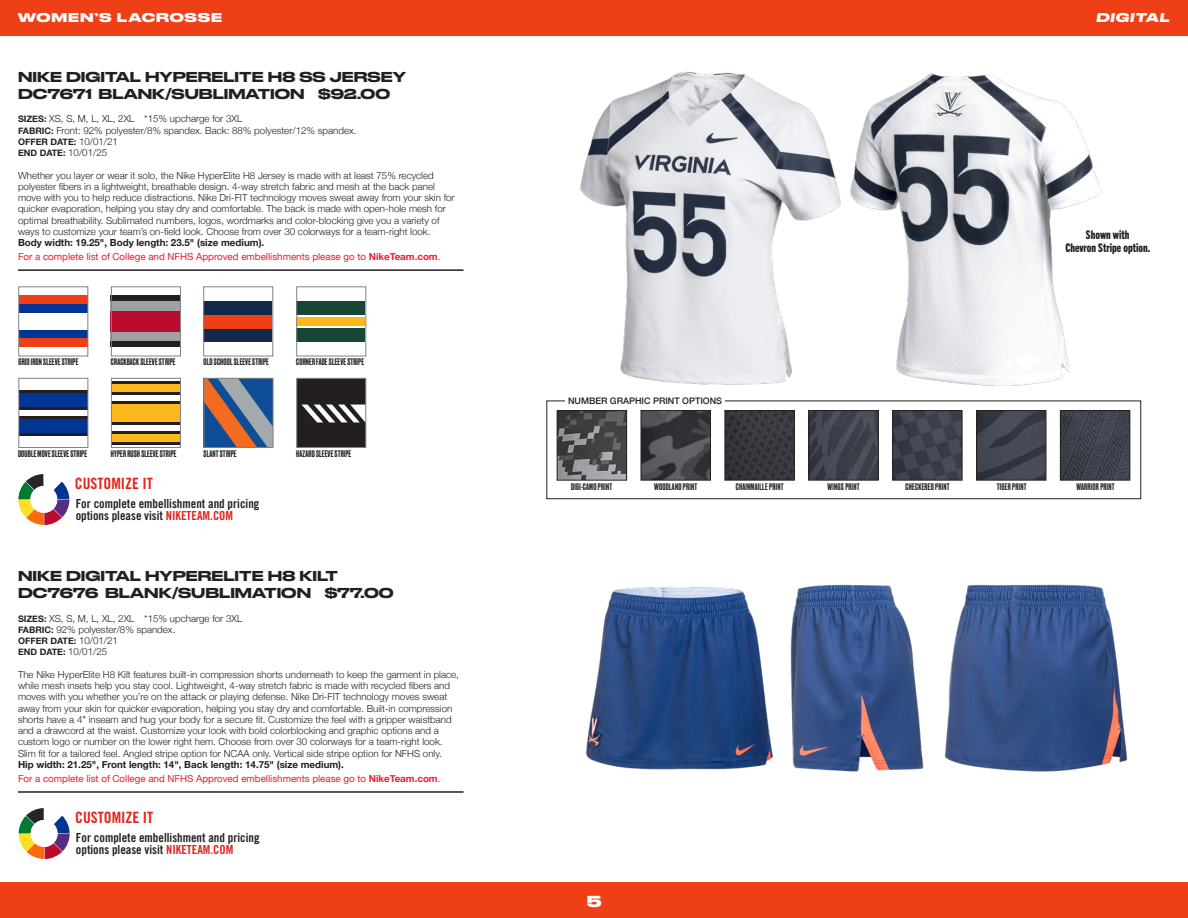
<style>
.page{position:relative;width:1188px;height:918px;background:#fff}
.page>*{position:absolute;margin:0;border:0;box-sizing:border-box;transform-origin:0 0}
.t1{font:15.6px "Trade Gothic Bold Cond Twenty";color:#e1251d}
.t2{font:700 15px "Druk Wide";color:#fff}
.Not_NEW_Paragraph{font:500 13.5px "Druk Wide";color:#231f20}
.t3{font:12.45px/12.3px "Trade Gothic Bold Cond Twenty";color:#231f20}
.Not_NEW_Paragraph-2{font:12px "Trade Gothic Next LT Pro Hv Cm";color:#231f20}
.t4{font:700 12px "Druk Wide";letter-spacing:.07em;color:#fff}
.t5{font:italic 700 12px "Druk Wide";letter-spacing:.07em;color:#fff}
.BODY_COPY{font:300 9.75px/11.2px "Helvetica Neue";color:#231f20}
.BODY_COPY-2{font:9.75px "Helvetica Neue";color:#ee1b2c}
.t6{font:500 9px "Druk";letter-spacing:.02em;color:#231f20}
.SIZE_FABRIC_DATE_Nested{font:700 9px "Helvetica Neue";color:#231f20}
.t7{font:500 9px "Helvetica Neue";color:#231f20}
.s1{font-weight:700;font-size:9px}
.s2{font-weight:300;font-size:9.75px}
.s3{font-weight:700}
.s4{color:#e1251d}
</style>
<div class="page">
<div style="left:0;top:0;width:1188px;height:36px;background:#ee3f16"></div>
<div style="left:0;top:882px;width:1188px;height:36px;background:#ee3f16"></div>
<svg style="left:111px;top:286px;width:70px;height:71px"></svg>
<svg style="left:18px;top:286px;width:71px;height:71px"></svg>
<svg style="left:203px;top:286px;width:71px;height:71px"></svg>
<svg style="left:111px;top:377px;width:70px;height:71px"></svg>
<svg style="left:18px;top:377px;width:71px;height:71px"></svg>
<svg style="left:296px;top:286px;width:71px;height:71px"></svg>
<svg style="left:203px;top:377px;width:71px;height:71px;background:#727081"></svg>
<svg style="left:296px;top:377px;width:71px;height:71px;background:#464344"></svg>
<hr style="left:18px;top:269px;width:446px;height:2px;background:#231f20">
<hr style="left:18px;top:791px;width:446px;height:2px;background:#231f20">
<svg style="left:18px;top:808px;width:52px;height:51px"></svg>
<div style="left:31px;top:820px;width:27px;height:27px;background:#fff;border-radius:50%"></div>
<img style="left:580px;top:71px;width:261px;height:314px">
<img style="left:850px;top:73px;width:252px;height:313px">
<div style="left:546px;top:400px;width:595px;height:99px;border:1px solid #231f20"></div>
<div style="left:565px;top:395px;width:160px;height:12px;background:#fff"></div>
<svg style="left:724px;top:410px;width:71px;height:71px;background:#36373c"></svg>
<svg style="left:892px;top:410px;width:71px;height:71px;background:#3e414c"></svg>
<svg style="left:641px;top:410px;width:70px;height:71px;background:#424348"></svg>
<svg style="left:808px;top:410px;width:71px;height:71px;background:#3e424c"></svg>
<svg style="left:557px;top:410px;width:70px;height:71px;background:#5a5b5d"></svg>
<svg style="left:976px;top:410px;width:70px;height:71px;background:#3e424c"></svg>
<svg style="left:1060px;top:410px;width:70px;height:71px;background:#3d404a"></svg>
<svg style="left:18px;top:474px;width:52px;height:51px"></svg>
<div style="left:30px;top:486px;width:27px;height:27px;background:#fff;border-radius:50%"></div>
<img style="left:585px;top:586px;width:189px;height:184px">
<img style="left:790px;top:584px;width:134px;height:188px">
<img style="left:944px;top:584px;width:184px;height:188px">
<p class="t4" style="left:18px;top:8px;width:206px">WOMEN’S LACROSSE</p>
<p class="t5" style="left:1096px;top:8px;width:75px">DIGITAL</p>
<p class="Not_NEW_Paragraph" style="left:18px;top:66px;width:389px">NIKE DIGITAL HYPERELITE H8 SS JERSEY</p>
<p class="Not_NEW_Paragraph" style="left:18px;top:82px;width:374px">DC7671 BLANK/SUBLIMATION $92.00</p>
<p class="BODY_COPY" style="left:18px;top:113px;width:226px"><span class="s1">SIZES:</span> XS, S, M, L, XL, 2XL *15% upcharge for 3XL</p>
<p class="BODY_COPY" style="left:18px;top:124px;width:340px"><span class="s1">FABRIC:</span> Front: 92% polyester/8% spandex. Back: 88% polyester/12% spandex.</p>
<p class="SIZE_FABRIC_DATE_Nested" style="left:18px;top:135px;width:102px">OFFER DATE: <span class="s2">10/01/21</span></p>
<p class="SIZE_FABRIC_DATE_Nested" style="left:18px;top:146px;width:91px">END DATE: <span class="s2">10/01/25</span></p>
<p class="BODY_COPY" style="left:18px;top:169px;width:438px">Whether you layer or wear it solo, the Nike HyperElite H8 Jersey is made with at least 75% recycled polyester fibers in a lightweight, breathable design. 4-way stretch fabric and mesh at the back panel move with you to help reduce distractions. Nike Dri-FIT technology moves sweat away from your skin for quicker evaporation, helping you stay dry and comfortable. The back is made with open-hole mesh for optimal breathability. Sublimated numbers, logos, wordmarks and color-blocking give you a variety of ways to customize your team’s on-field look. Choose from over 30 colorways for a team-right look.<br><span class="s3">Body width: 19.25", Body length: 23.5" (size medium).</span></p>
<p class="BODY_COPY-2" style="left:18px;top:250px;width:424px">For a complete list of College and NFHS Approved embellishments please go to <span class="s3">NikeTeam.com</span>.</p>
<p class="t6" style="left:18px;top:356px;width:61px">GRID IRON SLEEVE STRIPE</p>
<p class="t6" style="left:111px;top:356px;width:66px">CRACKBACK SLEEVE STRIPE</p>
<p class="t6" style="left:204px;top:356px;width:67px">OLD SCHOOL SLEEVE STRIPE</p>
<p class="t6" style="left:296px;top:356px;width:69px">CORNER FADE SLEEVE STRIPE</p>
<p class="t6" style="left:18px;top:447px;width:71px">DOUBLE MOVE SLEEVE STRIPE</p>
<p class="t6" style="left:111px;top:447px;width:67px">HYPER RUSH SLEEVE STRIPE</p>
<p class="t6" style="left:204px;top:447px;width:35px">SLANT STRIPE</p>
<p class="t6" style="left:296px;top:447px;width:56px">HAZARD SLEEVE STRIPE</p>
<p class="t7" style="left:568px;top:394px;width:156px">NUMBER GRAPHIC PRINT OPTIONS</p>
<p class="Not_NEW_Paragraph-2" style="left:1086px;top:226px;width:45px">Shown with</p>
<p class="Not_NEW_Paragraph-2" style="left:1065px;top:240px;width:87px">Chevron Stripe option.</p>
<p class="t1" style="left:75px;top:473px;width:80px">CUSTOMIZE IT</p>
<p class="t6" style="left:571px;top:481px;width:43px">DIGI-CAMO PRINT</p>
<p class="t6" style="left:654px;top:481px;width:45px">WOODLAND PRINT</p>
<p class="t6" style="left:736px;top:481px;width:49px">CHAINMAILLE PRINT</p>
<p class="t6" style="left:828px;top:481px;width:34px">WINGS PRINT</p>
<p class="t6" style="left:906px;top:481px;width:46px">CHECKERED PRINT</p>
<p class="t6" style="left:997px;top:481px;width:31px">TIGER PRINT</p>
<p class="t6" style="left:1076px;top:481px;width:40px">WARRIOR PRINT</p>
<p class="t3" style="left:76px;top:497px;width:185px">For complete embellishment and pricing options please visit <span class="s4">NIKETEAM.COM</span></p>
<p class="Not_NEW_Paragraph" style="left:18px;top:565px;width:322px">NIKE DIGITAL HYPERELITE H8 KILT</p>
<p class="Not_NEW_Paragraph" style="left:18px;top:582px;width:377px">DC7676 BLANK/SUBLIMATION $77.00</p>
<p class="BODY_COPY" style="left:18px;top:612px;width:226px"><span class="s1">SIZES:</span> XS, S, M, L, XL, 2XL *15% upcharge for 3XL</p>
<p class="BODY_COPY" style="left:18px;top:623px;width:159px"><span class="s1">FABRIC:</span> 92% polyester/8% spandex.</p>
<p class="SIZE_FABRIC_DATE_Nested" style="left:18px;top:634px;width:102px">OFFER DATE: <span class="s2">10/01/21</span></p>
<p class="SIZE_FABRIC_DATE_Nested" style="left:18px;top:645px;width:91px">END DATE: <span class="s2">10/01/25</span></p>
<p class="BODY_COPY" style="left:18px;top:668px;width:443px">The Nike HyperElite H8 Kilt features built-in compression shorts underneath to keep the garment in place, while mesh insets help you stay cool. Lightweight, 4-way stretch fabric is made with recycled fibers and moves with you whether you’re on the attack or playing defense. Nike Dri-FIT technology moves sweat away from your skin for quicker evaporation, helping you stay dry and comfortable. Built-in compression shorts have a 4" inseam and hug your body for a secure fit. Customize the feel with a gripper waistband and a drawcord at the waist. Customize your look with bold colorblocking and graphic options and a custom logo or number on the lower right hem. Choose from over 30 colorways for a team-right look.<br>Slim fit for a tailored feel. Angled stripe option for NCAA only. Vertical side stripe option for NFHS only.<br><span class="s3">Hip width: 21.25", Front length: 14", Back length: 14.75" (size medium).</span></p>
<p class="BODY_COPY-2" style="left:18px;top:772px;width:424px">For a complete list of College and NFHS Approved embellishments please go to <span class="s3">NikeTeam.com</span>.</p>
<p class="t1" style="left:75px;top:808px;width:80px">CUSTOMIZE IT</p>
<p class="t3" style="left:76px;top:831px;width:185px">For complete embellishment and pricing options please visit <span class="s4">NIKETEAM.COM</span></p>
<h2 class="t2" style="left:587px;top:888px;width:16px">5</h2>
</div>
